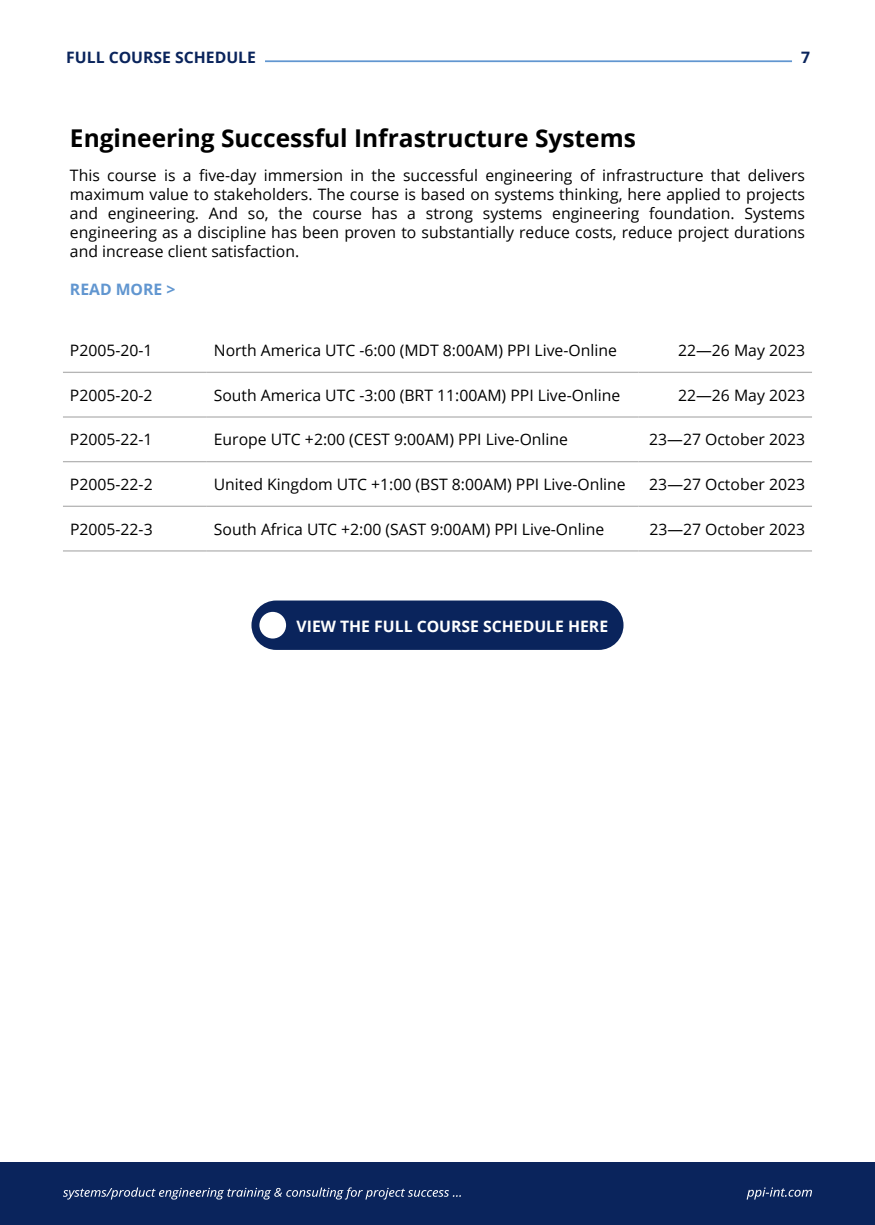
<style>
.page{position:relative;width:875px;height:1225px;background:#fff}
.page>*{position:absolute;margin:0;border:0;box-sizing:border-box;transform-origin:0 0}
.t1{font:700 24.5px "Open Sans";color:#000}
.t2{font:15.75px/18.9px "Open Sans";color:#000;text-align:justify}
.t3{font:700 15.75px "Open Sans";color:#fff}
.t4{font:700 15.75px "Open Sans";color:#0a245c}
.t5{font:700 15.75px "Open Sans";color:#6196d0}
</style>
<div class="page">
<hr style="left:265px;top:60px;width:527px;height:2px;background:#6196d0">
<div style="left:0;top:1162px;width:875px;height:63px;background:#0a245c"></div>
<svg style="left:63px;top:1187px;width:398px;height:13px"></svg>
<svg style="left:747px;top:1187px;width:65px;height:13px"></svg>
<hr style="left:63px;top:416px;width:144px;height:2px;background:#b5b5b5">
<hr style="left:207px;top:416px;width:431px;height:2px;background:#b5b5b5">
<hr style="left:638px;top:416px;width:174px;height:2px;background:#b5b5b5">
<hr style="left:63px;top:461px;width:144px;height:1px;background:#b5b5b5">
<hr style="left:207px;top:461px;width:431px;height:1px;background:#b5b5b5">
<hr style="left:638px;top:461px;width:174px;height:1px;background:#b5b5b5">
<hr style="left:63px;top:506px;width:144px;height:1px;background:#b5b5b5">
<hr style="left:207px;top:506px;width:431px;height:1px;background:#b5b5b5">
<hr style="left:638px;top:506px;width:174px;height:1px;background:#b5b5b5">
<hr style="left:63px;top:550px;width:144px;height:2px;background:#b5b5b5">
<hr style="left:207px;top:550px;width:431px;height:2px;background:#b5b5b5">
<hr style="left:638px;top:550px;width:174px;height:2px;background:#b5b5b5">
<hr style="left:63px;top:372px;width:144px;height:1px;background:#b5b5b5">
<hr style="left:207px;top:372px;width:431px;height:1px;background:#b5b5b5">
<hr style="left:638px;top:372px;width:174px;height:1px;background:#b5b5b5">
<div style="left:251px;top:601px;width:373px;height:49px;background:#0a245c;border-radius:25px"></div>
<div style="left:259px;top:612px;width:27px;height:27px;background:#fff;border-radius:50%"></div>
<p class="t4" style="left:66px;top:46px;width:191px">FULL COURSE SCHEDULE</p>
<p class="t4" style="left:801px;top:46px;width:10px">7</p>
<h1 class="t1" style="left:70px;top:121px;width:568px">Engineering Successful Infrastructure Systems</h1>
<p class="t2" style="left:70px;top:166px;width:737px">This course is a five-day immersion in the successful engineering of infrastructure that delivers maximum value to stakeholders. The course is based on systems thinking, here applied to projects and engineering. And so, the course has a strong systems engineering foundation. Systems engineering as a discipline has been proven to substantially reduce costs, reduce project durations and increase client satisfaction.</p>
<p class="t5" style="left:70px;top:278px;width:107px">READ MORE &gt;</p>
<p class="t2" style="left:70px;top:340px;width:84px">P2005-20-1</p>
<p class="t2" style="left:214px;top:340px;width:405px">North America UTC -6:00 (MDT 8:00AM) PPI Live-Online</p>
<p class="t2" style="left:678px;top:340px;width:128px">22—26 May 2023</p>
<p class="t2" style="left:70px;top:385px;width:84px">P2005-20-2</p>
<p class="t2" style="left:214px;top:385px;width:408px">South America UTC -3:00 (BRT 11:00AM) PPI Live-Online</p>
<p class="t2" style="left:678px;top:385px;width:128px">22—26 May 2023</p>
<p class="t2" style="left:70px;top:430px;width:84px">P2005-22-1</p>
<p class="t2" style="left:214px;top:430px;width:356px">Europe UTC +2:00 (CEST 9:00AM) PPI Live-Online</p>
<p class="t2" style="left:649px;top:430px;width:157px">23—27 October 2023</p>
<p class="t2" style="left:70px;top:474px;width:84px">P2005-22-2</p>
<p class="t2" style="left:214px;top:474px;width:413px">United Kingdom UTC +1:00 (BST 8:00AM) PPI Live-Online</p>
<p class="t2" style="left:649px;top:474px;width:157px">23—27 October 2023</p>
<p class="t2" style="left:70px;top:519px;width:84px">P2005-22-3</p>
<p class="t2" style="left:214px;top:519px;width:392px">South Africa UTC +2:00 (SAST 9:00AM) PPI Live-Online</p>
<p class="t2" style="left:649px;top:519px;width:157px">23—27 October 2023</p>
<p class="t3" style="left:297px;top:616px;width:313px">VIEW THE FULL COURSE SCHEDULE HERE</p>
</div>
